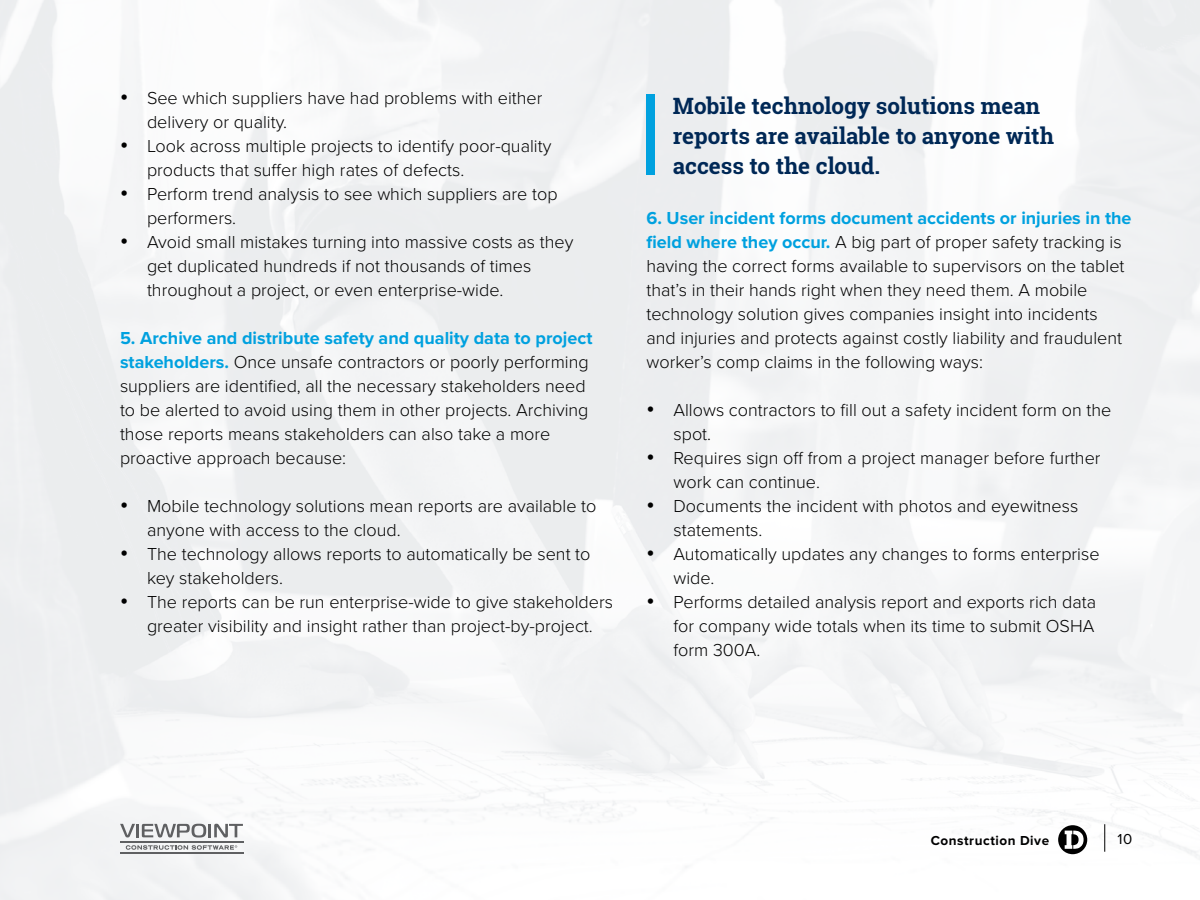
<style>
.page{position:relative;width:1200px;height:900px;background:#fff}
.page>*{position:absolute;margin:0;border:0;box-sizing:border-box;transform-origin:0 0}
.t1{font:700 22.5px/30px "Roboto Slab";color:#002856}
.t2{font:300 18px/24px "Proxima Nova";color:#000}
.t3{font:15px "Proxima Nova";color:#000}
.t4{font:700 13.5px "Proxima Nova";letter-spacing:.04em;color:#000}
.s1{font-weight:700;color:#00a1df}
</style>
<div class="page">
<img style="left:0;top:0;width:1200px;height:900px">
<svg style="left:1104px;top:824px;width:1px;height:28px"></svg>
<svg style="left:1057px;top:824px;width:31px;height:31px"></svg>
<svg style="left:1058px;top:825px;width:29px;height:29px"></svg>
<svg style="left:1065px;top:831px;width:19px;height:18px"></svg>
<svg style="left:120px;top:824px;width:123px;height:14px"></svg>
<svg style="left:126px;top:845px;width:111px;height:5px"></svg>
<hr style="left:120px;top:841px;width:123px;height:2px;background:#5f6062">
<hr style="left:120px;top:852px;width:123px;height:2px;background:#5f6062">
<div style="left:646px;top:94px;width:10px;height:82px;background:#00a1df"></div>
<p class="t2" style="left:147px;top:85px;width:397px;text-indent:-27px">• See which suppliers have had problems with either delivery or quality.</p>
<p class="t2" style="left:147px;top:133px;width:406px;text-indent:-27px">• Look across multiple projects to identify poor-quality products that suffer high rates of defects.</p>
<p class="t2" style="left:147px;top:181px;width:412px;text-indent:-27px">• Perform trend analysis to see which suppliers are top performers.</p>
<p class="t2" style="left:147px;top:229px;width:428px;text-indent:-27px">• Avoid small mistakes turning into massive costs as they get duplicated hundreds if not thousands of times throughout a project, or even enterprise-wide.</p>
<p class="t2" style="left:120px;top:325px;width:474px"><span class="s1">5. Archive and distribute safety and quality data to project stakeholders.</span> Once unsafe contractors or poorly performing suppliers are identified, all the necessary stakeholders need to be alerted to avoid using them in other projects. Archiving those reports means stakeholders can also take a more proactive approach because:</p>
<p class="t2" style="left:147px;top:493px;width:451px;text-indent:-27px">• Mobile technology solutions mean reports are available to anyone with access to the cloud.</p>
<p class="t2" style="left:147px;top:541px;width:445px;text-indent:-27px">• The technology allows reports to automatically be sent to key stakeholders.</p>
<p class="t2" style="left:120px;top:589px;width:495px;text-align:center">• The reports can be run enterprise-wide to give stakeholders greater visibility and insight rather than project-by-project.</p>
<p class="t1" style="left:673px;top:90px;width:383px">Mobile technology solutions mean reports are available to anyone with access to the cloud.</p>
<p class="t2" style="left:646px;top:205px;width:487px"><span class="s1">6. User incident forms document accidents or injuries in the field where they occur.</span> A big part of proper safety tracking is having the correct forms available to supervisors on the tablet that’s in their hands right when they need them. A mobile technology solution gives companies insight into incidents<br>and injuries and protects against costly liability and fraudulent worker’s comp claims in the following ways:</p>
<p class="t2" style="left:674px;top:397px;width:439px;text-indent:-27px">• Allows contractors to fill out a safety incident form on the spot.</p>
<p class="t2" style="left:674px;top:445px;width:429px;text-indent:-27px">• Requires sign off from a project manager before further work can continue.</p>
<p class="t2" style="left:674px;top:493px;width:406px;text-indent:-27px">• Documents the incident with photos and eyewitness statements.</p>
<p class="t2" style="left:674px;top:541px;width:428px;text-indent:-27px">• Automatically updates any changes to forms enterprise wide.</p>
<p class="t2" style="left:674px;top:589px;width:424px;text-align:justify;text-indent:-27px">• Performs detailed analysis report and exports rich data for company wide totals when its time to submit OSHA form 300A.</p>
<p class="t4" style="left:931px;top:830px;width:120px">Construction Dive</p>
<p class="t3" style="left:1117px;top:828px;width:16px">10</p>
</div>
